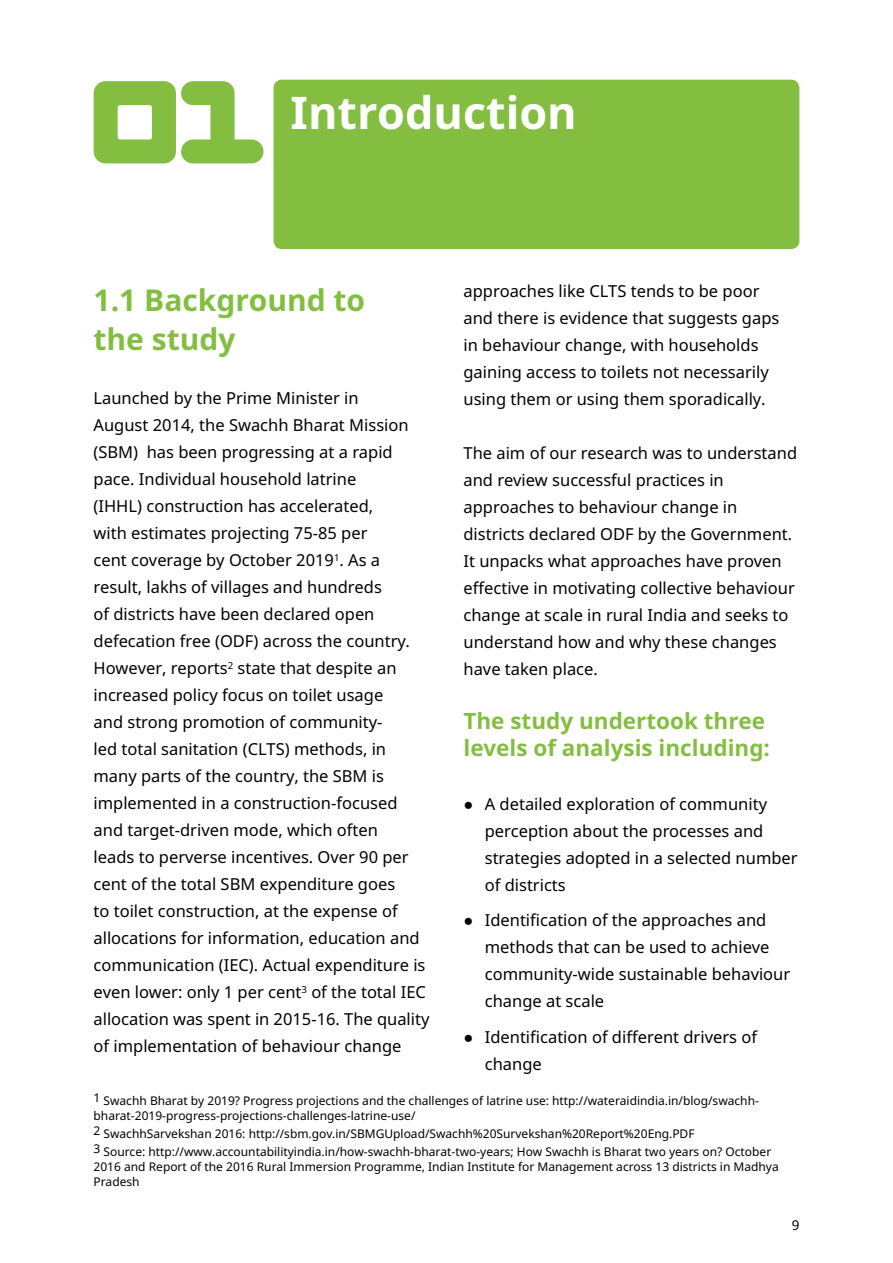
<style>
.page{position:relative;width:893px;height:1263px;background:#fff}
.page>*{position:absolute;margin:0;border:0;box-sizing:border-box;transform-origin:0 0}
.t1{font:700 45px "Noto Sans";color:#fff}
.t2{font:700 30px/39px "Noto Sans";color:#84be41}
.t3{font:700 22.5px/27px "Noto Sans";color:#84be41}
.t4{font:16.5px/27px "Noto Sans";color:#000}
.t5{font:13.5px "Noto Sans";color:#000}
.t6{font:12px/15px "Noto Sans";color:#000}
</style>
<div class="page">
<div style="left:273px;top:80px;width:526px;height:169px;background:#84be41;border-radius:9px"></div>
<svg style="left:94px;top:81px;width:169px;height:82px"></svg>
<h1 class="t1" style="left:291px;top:81px;width:288px">Introduction</h1>
<p class="t4" style="left:463px;top:277px;width:317px">approaches like CLTS tends to be poor and there is evidence that suggests gaps in behaviour change, with households gaining access to toilets not necessarily using them or using them sporadically.</p>
<p class="t4" style="left:463px;top:439px;width:335px">The aim of our research was to understand and review successful practices in approaches to behaviour change in districts declared ODF by the Government.<br>It unpacks what approaches have proven effective in motivating collective behaviour change at scale in rural India and seeks to understand how and why these changes have taken place.</p>
<h3 class="t3" style="left:463px;top:706px;width:308px">The study undertook three levels of analysis including:</h3>
<p class="t4" style="left:485px;top:790px;width:314px;text-indent:-21px">● A detailed exploration of community perception about the processes and strategies adopted in a selected number of districts</p>
<p class="t4" style="left:485px;top:906px;width:307px;text-indent:-21px">● Identification of the approaches and methods that can be used to achieve community-wide sustainable behaviour change at scale</p>
<p class="t4" style="left:485px;top:1023px;width:274px;text-indent:-21px">● Identification of different drivers of change</p>
<p class="t6" style="left:94px;top:1093px;width:667px">1 Swachh Bharat by 2019? Progress projections and the challenges of latrine use: http://wateraidindia.in/blog/swachh&shy;bharat-2019-progress-projections-challenges-latrine-use/</p>
<p class="t6" style="left:94px;top:1124px;width:679px;line-height:18px">2 SwachhSarvekshan 2016: http://sbm.gov.in/SBMGUpload/Swachh%20Survekshan%20Report%20Eng.PDF<br>3 Source: http://www.accountabilityindia.in/how-swachh-bharat-two-years; How Swachh is Bharat two years on? October</p>
<p class="t6" style="left:94px;top:1159px;width:687px">2016 and Report of the 2016 Rural Immersion Programme, Indian Institute for Management across 13 districts in Madhya<br>Pradesh</p>
<h2 class="t2" style="left:94px;top:280px;width:273px">1.1 Background to the study</h2>
<p class="t4" style="left:94px;top:384px;width:337px">Launched by the Prime Minister in<br>August 2014, the Swachh Bharat Mission (SBM) has been progressing at a rapid pace. Individual household latrine<br>(IHHL) construction has accelerated,<br>with estimates projecting 75-85 per<br>cent coverage by October 2019<sup>1</sup>. As a result, lakhs of villages and hundreds<br>of districts have been declared open defecation free (ODF) across the country.<br>However, reports<sup>2</sup> state that despite an increased policy focus on toilet usage<br>and strong promotion of community-<br>led total sanitation (CLTS) methods, in many parts of the country, the SBM is implemented in a construction-focused and target-driven mode, which often<br>leads to perverse incentives. Over 90 per cent of the total SBM expenditure goes<br>to toilet construction, at the expense of allocations for information, education and communication (IEC). Actual expenditure is even lower: only 1 per cent<sup>3</sup> of the total IEC allocation was spent in 2015-16. The quality of implementation of behaviour change</p>
<p class="t5" style="left:792px;top:1216px;width:9px">9</p>
</div>
